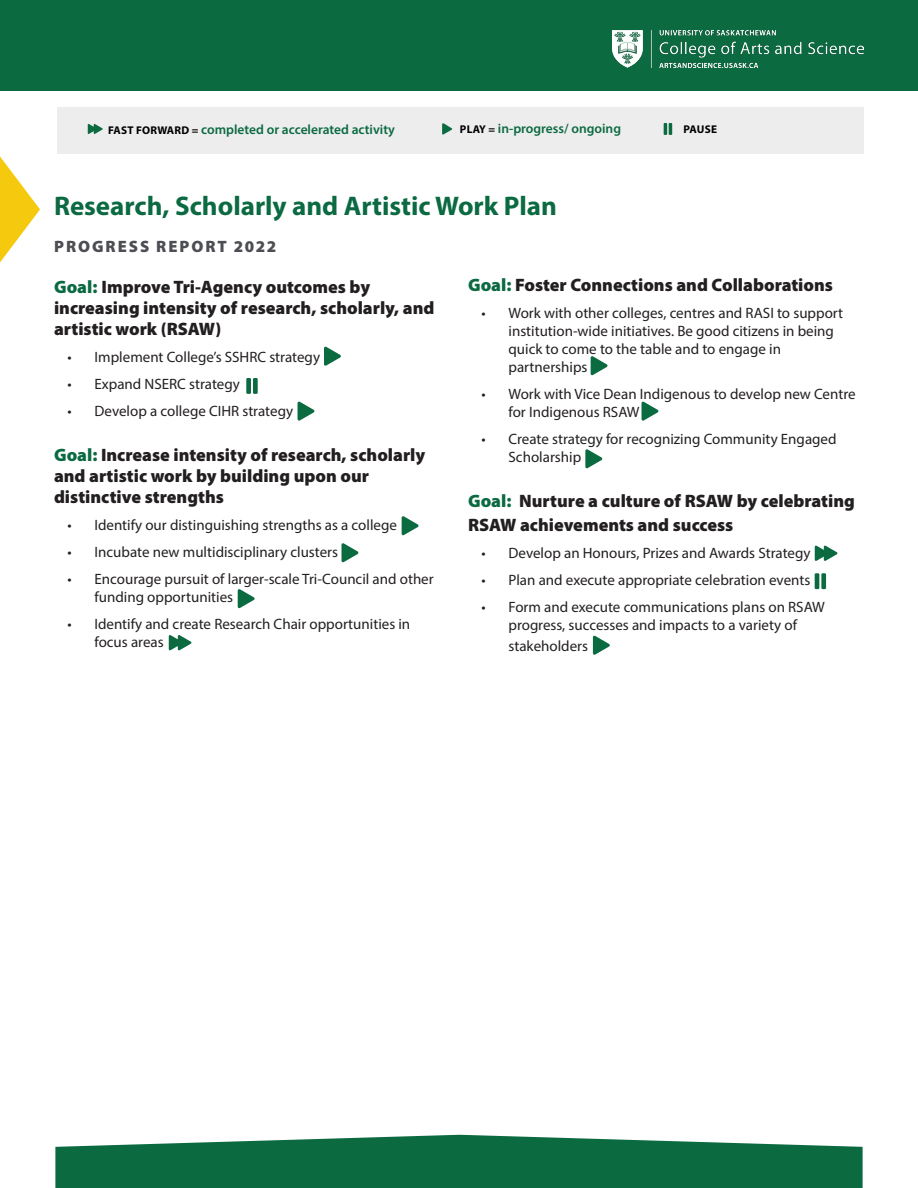
<style>
.page{position:relative;width:918px;height:1188px;background:#fff}
.page>*{position:absolute;margin:0;border:0;box-sizing:border-box;transform-origin:0 0}
.Main_Body{font:700 27px "Myriad Pro";color:#0b6a41}
.Main_Body-2{font:900 18px/21px "Myriad Pro";color:#231f20}
.t1{font:900 16.5px "Myriad Pro";letter-spacing:.12em;color:#4d4e53}
.t2{font:15px/18px "Myriad Pro";color:#231f20}
.t3{font:600 13.5px "Myriad Pro";color:#0b6a41}
.t4{font:700 11.25px "Myriad Pro";letter-spacing:.005em;color:#000}
.s1{font-weight:700;font-size:11.25px;color:#000}
.s2{color:#0b6a41}
</style>
<div class="page">
<svg style="left:55px;top:1135px;width:808px;height:53px"></svg>
<div style="left:0;top:0;width:918px;height:91px;background:#0c6a40"></div>
<img style="left:612px;top:30px;width:252px;height:38px">
<svg style="left:324px;top:347px;width:17px;height:19px"></svg>
<svg style="left:402px;top:516px;width:16px;height:19px"></svg>
<svg style="left:298px;top:402px;width:16px;height:19px"></svg>
<svg style="left:341px;top:543px;width:17px;height:19px"></svg>
<svg style="left:238px;top:589px;width:17px;height:19px"></svg>
<svg style="left:591px;top:356px;width:16px;height:19px"></svg>
<svg style="left:642px;top:402px;width:16px;height:19px"></svg>
<svg style="left:585px;top:449px;width:17px;height:19px"></svg>
<svg style="left:593px;top:636px;width:17px;height:19px"></svg>
<div style="left:246px;top:378px;width:5px;height:16px;background:#0c6a40"></div>
<div style="left:253px;top:378px;width:5px;height:16px;background:#0c6a40"></div>
<hr style="left:815px;top:573px;width:4px;height:16px;background:#0c6a40">
<div style="left:821px;top:573px;width:5px;height:16px;background:#0c6a40"></div>
<svg style="left:169px;top:635px;width:22px;height:15px"></svg>
<svg style="left:815px;top:546px;width:22px;height:15px"></svg>
<svg style="left:0;top:156px;width:40px;height:107px"></svg>
<div style="left:58px;top:107px;width:806px;height:46px;background:#ededee"></div>
<svg style="left:88px;top:124px;width:15px;height:10px"></svg>
<svg style="left:442px;top:123px;width:10px;height:12px"></svg>
<svg style="left:664px;top:123px;width:8px;height:12px"></svg>
<p class="t3" style="left:108px;top:120px;width:288px"><span class="s1">FAST FORWARD =</span> completed or accelerated activity</p>
<p class="t3" style="left:460px;top:120px;width:163px"><span class="s1">PLAY =</span> in-progress/ ongoing</p>
<p class="t4" style="left:684px;top:122px;width:35px">PAUSE</p>
<p class="Main_Body" style="left:54px;top:189px;width:505px">Research, Scholarly and Artistic Work Plan</p>
<p class="t1" style="left:54px;top:235px;width:224px">PROGRESS REPORT 2022</p>
<p class="Main_Body-2" style="left:54px;top:276px;width:382px"><span class="s2">Goal:</span> Improve Tri-Agency outcomes by increasing intensity of research, scholarly, and artistic work (RSAW)</p>
<p class="t2" style="left:68px;top:348px;width:254px">• Implement College’s SSHRC strategy</p>
<p class="t2" style="left:68px;top:375px;width:174px">• Expand NSERC strategy</p>
<p class="t2" style="left:68px;top:402px;width:227px">• Develop a college CIHR strategy</p>
<p class="Main_Body-2" style="left:54px;top:444px;width:373px"><span class="s2">Goal:</span> Increase intensity of research, scholarly and artistic work by building upon our distinctive strengths</p>
<p class="t2" style="left:68px;top:516px;width:331px">• Identify our distinguishing strengths as a college</p>
<p class="t2" style="left:68px;top:543px;width:272px">• Incubate new multidisciplinary clusters</p>
<p class="t2" style="left:94px;top:570px;width:341px;text-indent:-27px">• Encourage pursuit of larger-scale Tri-Council and other funding opportunities</p>
<p class="t2" style="left:94px;top:615px;width:317px;text-indent:-27px">• Identify and create Research Chair opportunities in focus areas</p>
<p class="Main_Body-2" style="left:468px;top:274px;width:367px"><span class="s2">Goal:</span> Foster Connections and Collaborations</p>
<p class="t2" style="left:508px;top:304px;width:336px;text-indent:-27px">• Work with other colleges, centres and RASI to support institution-wide initiatives. Be good citizens in being quick to come to the table and to engage in partnerships</p>
<p class="t2" style="left:508px;top:385px;width:349px;text-indent:-27px">• Work with Vice Dean Indigenous to develop new Centre for Indigenous RSAW</p>
<p class="t2" style="left:508px;top:430px;width:330px;text-indent:-27px">• Create strategy for recognizing Community Engaged<br>Scholarship</p>
<p class="Main_Body-2" style="left:468px;top:488px;width:388px;line-height:24px"><span class="s2">Goal:</span> Nurture a culture of RSAW by celebrating<br>RSAW achievements and success</p>
<p class="t2" style="left:482px;top:544px;width:331px">• Develop an Honours, Prizes and Awards Strategy</p>
<p class="t2" style="left:482px;top:571px;width:330px">• Plan and execute appropriate celebration events</p>
<p class="t2" style="left:482px;top:598px;width:345px;text-align:center">• Form and execute communications plans on RSAW progress, successes and impacts to a variety of</p>
<p class="t2" style="left:508px;top:637px;width:81px">stakeholders</p>
</div>
